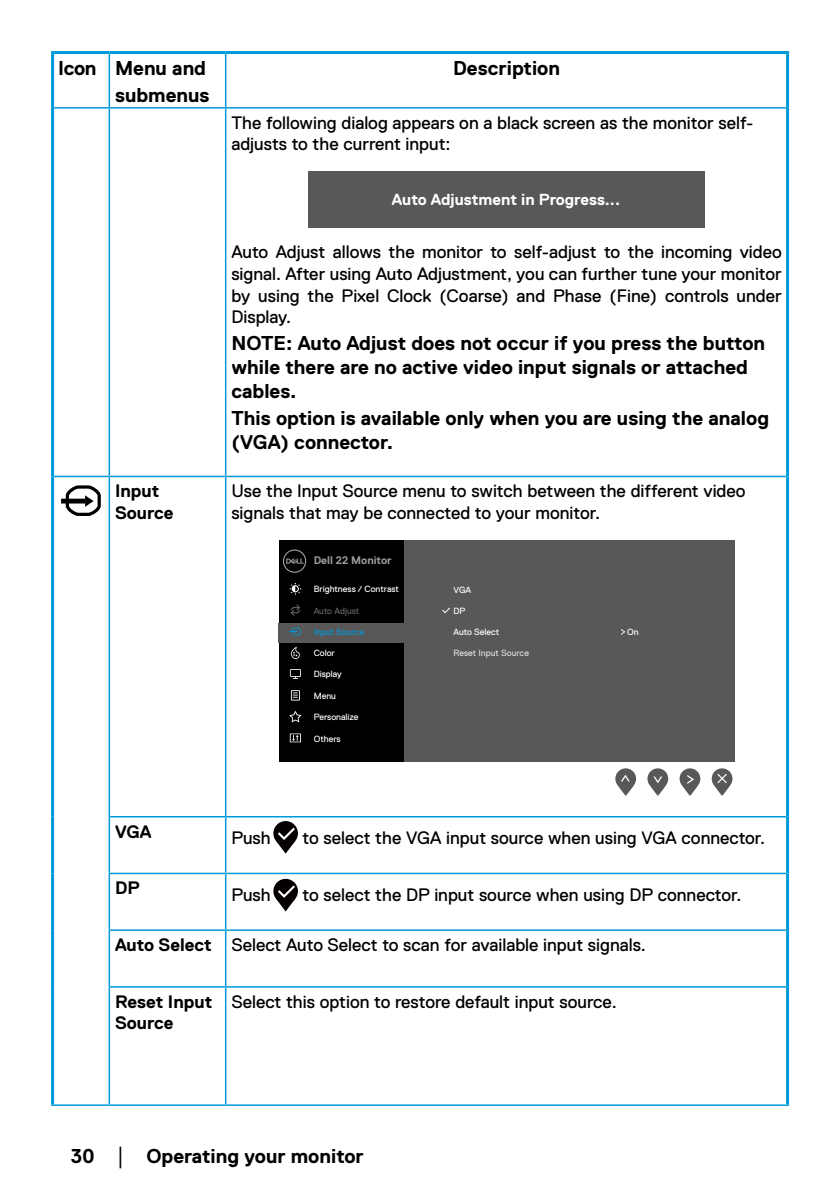
<style>
.page{position:relative;width:840px;height:1191px;background:#fff}
.page>*{position:absolute;margin:0;border:0;box-sizing:border-box;transform-origin:0 0}
.Note{font:700 20px/24px "Dell Replica";color:#000}
.Callout_Head_10_12{font:700 20px "Dell Replica";color:#000}
.Paragraph_9_10_8{font:18px/21.6px "Dell Replica";color:#000}
.Callout_Head_9_10_8{font:700 18px/21.6px "Dell Replica";color:#000}
.t1{font:700 16px "Dell Replica";color:#fff}
.t2{font:700 11px "Dell Replica";color:#9b9b9b}
.t3{font:9px "Dell Replica";color:#fff}
.t4{font:9px "Dell Replica";color:#dcdddd}
.t5{font:9px "Dell Replica";color:#0099d9}
.t6{font:9px "Dell Replica";color:#646464}
.s1{font-family:"Times New Roman";font-weight:400;font-size:18px}
</style>
<div class="page">
<hr style="left:54px;top:107px;width:55px;height:2px;background:#0099d9">
<hr style="left:109px;top:107px;width:116px;height:2px;background:#0099d9">
<hr style="left:225px;top:107px;width:560px;height:2px;background:#0099d9">
<hr style="left:54px;top:476px;width:55px;height:1px;background:#0099d9">
<hr style="left:109px;top:476px;width:116px;height:1px;background:#0099d9">
<hr style="left:225px;top:476px;width:560px;height:1px;background:#0099d9">
<hr style="left:108px;top:816px;width:117px;height:1px;background:#0099d9">
<hr style="left:225px;top:816px;width:560px;height:1px;background:#0099d9">
<hr style="left:108px;top:872px;width:117px;height:2px;background:#0099d9">
<hr style="left:225px;top:872px;width:560px;height:2px;background:#0099d9">
<hr style="left:108px;top:929px;width:117px;height:2px;background:#0099d9">
<hr style="left:225px;top:929px;width:560px;height:2px;background:#0099d9">
<hr style="left:108px;top:986px;width:117px;height:1px;background:#0099d9">
<hr style="left:225px;top:986px;width:560px;height:1px;background:#0099d9">
<hr style="left:51px;top:108px;width:3px;height:368px;background:#0099d9">
<hr style="left:51px;top:1104px;width:58px;height:2px;background:#0099d9">
<hr style="left:109px;top:1104px;width:116px;height:2px;background:#0099d9">
<hr style="left:225px;top:1104px;width:563px;height:2px;background:#0099d9">
<hr style="left:51px;top:51px;width:58px;height:3px;background:#0099d9">
<hr style="left:109px;top:51px;width:116px;height:3px;background:#0099d9">
<hr style="left:225px;top:51px;width:563px;height:3px;background:#0099d9">
<hr style="left:51px;top:476px;width:3px;height:340px;background:#0099d9">
<hr style="left:785px;top:476px;width:3px;height:340px;background:#0099d9">
<hr style="left:51px;top:816px;width:3px;height:57px;background:#0099d9">
<hr style="left:785px;top:816px;width:3px;height:57px;background:#0099d9">
<hr style="left:51px;top:873px;width:3px;height:57px;background:#0099d9">
<hr style="left:785px;top:873px;width:3px;height:57px;background:#0099d9">
<hr style="left:51px;top:930px;width:3px;height:57px;background:#0099d9">
<hr style="left:785px;top:930px;width:3px;height:57px;background:#0099d9">
<hr style="left:51px;top:987px;width:3px;height:117px;background:#0099d9">
<hr style="left:785px;top:987px;width:3px;height:117px;background:#0099d9">
<hr style="left:51px;top:54px;width:3px;height:54px;background:#0099d9">
<hr style="left:785px;top:54px;width:3px;height:54px;background:#0099d9">
<hr style="left:785px;top:108px;width:3px;height:368px;background:#0099d9">
<hr style="left:108px;top:109px;width:2px;height:367px;background:#0099d9">
<hr style="left:108px;top:477px;width:2px;height:339px;background:#0099d9">
<hr style="left:108px;top:817px;width:2px;height:55px;background:#0099d9">
<hr style="left:108px;top:874px;width:2px;height:55px;background:#0099d9">
<hr style="left:108px;top:931px;width:2px;height:55px;background:#0099d9">
<hr style="left:108px;top:987px;width:2px;height:117px;background:#0099d9">
<hr style="left:108px;top:54px;width:2px;height:53px;background:#0099d9">
<hr style="left:225px;top:109px;width:1px;height:367px;background:#0099d9">
<hr style="left:225px;top:477px;width:1px;height:339px;background:#0099d9">
<hr style="left:225px;top:817px;width:1px;height:55px;background:#0099d9">
<hr style="left:225px;top:874px;width:1px;height:55px;background:#0099d9">
<hr style="left:225px;top:931px;width:1px;height:55px;background:#0099d9">
<hr style="left:225px;top:987px;width:1px;height:117px;background:#0099d9">
<hr style="left:225px;top:54px;width:1px;height:53px;background:#0099d9">
<div style="left:308px;top:171px;width:396px;height:57px;background:#595757"></div>
<div style="left:61px;top:498px;width:24px;height:5px;background:#000"></div>
<svg style="left:64px;top:485px;width:37px;height:31px"></svg>
<svg style="left:679px;top:768px;width:21px;height:28px"></svg>
<svg style="left:711px;top:768px;width:21px;height:28px"></svg>
<svg style="left:647px;top:768px;width:20px;height:28px"></svg>
<svg style="left:615px;top:768px;width:20px;height:28px"></svg>
<div style="left:278px;top:540px;width:456px;height:222px;background:#595757"></div>
<div style="left:278px;top:540px;width:125px;height:222px;background:#000"></div>
<div style="left:278px;top:623px;width:125px;height:20px;background:#595757"></div>
<svg style="left:283px;top:549px;width:23px;height:24px"></svg>
<svg style="left:289px;top:583px;width:12px;height:11px"></svg>
<svg style="left:290px;top:604px;width:10px;height:11px"></svg>
<svg style="left:291px;top:646px;width:8px;height:13px"></svg>
<svg style="left:290px;top:669px;width:11px;height:10px"></svg>
<svg style="left:291px;top:690px;width:9px;height:10px"></svg>
<svg style="left:289px;top:711px;width:12px;height:11px"></svg>
<svg style="left:290px;top:733px;width:11px;height:9px"></svg>
<svg style="left:289px;top:627px;width:12px;height:8px"></svg>
<svg style="left:621px;top:629px;width:4px;height:6px"></svg>
<svg style="left:442px;top:607px;width:8px;height:6px"></svg>
<svg style="left:273px;top:821px;width:25px;height:24px"></svg>
<svg style="left:275px;top:825px;width:22px;height:28px"></svg>
<svg style="left:273px;top:879px;width:25px;height:24px"></svg>
<svg style="left:275px;top:883px;width:22px;height:28px"></svg>
<p class="Callout_Head_10_12" style="left:58px;top:57px;width:40px">Icon</p>
<p class="Callout_Head_10_12" style="left:115px;top:57px;width:92px">Menu and</p>
<p class="Callout_Head_10_12" style="left:115px;top:84px;width:96px">submenus</p>
<p class="Callout_Head_10_12" style="left:453px;top:57px;width:108px">Description</p>
<p class="Paragraph_9_10_8" style="left:231px;top:112px;width:523px">The following dialog appears on a black screen as the monitor self&shy;adjusts to the current input:</p>
<p class="t1" style="left:392px;top:191px;width:229px">Auto Adjustment in Progress...</p>
<p class="Paragraph_9_10_8" style="left:231px;top:241px;width:551px;text-align:justify">Auto Adjust allows the monitor to self-adjust to the incoming video signal. After using Auto Adjustment, you can further tune your monitor by using the Pixel Clock (Coarse) and Phase (Fine) controls under Display.</p>
<p class="Note" style="left:231px;top:331px;width:535px">NOTE: Auto Adjust does not occur if you press the button while there are no active video input signals or attached cables.</p>
<p class="Note" style="left:231px;top:406px;width:539px">This option is available only when you are using the analog (VGA) connector.</p>
<p class="Callout_Head_9_10_8" style="left:115px;top:480px;width:60px">Input<br>Source</p>
<p class="Paragraph_9_10_8" style="left:231px;top:480px;width:515px">Use the Input Source menu to switch between the different video signals that may be connected to your monitor.</p>
<p class="t2" style="left:313px;top:554px;width:79px">Dell 22 Monitor</p>
<p class="t3" style="left:313px;top:584px;width:87px">Brightness / Contrast</p>
<p class="t6" style="left:313px;top:605px;width:47px">Auto Adjust</p>
<p class="t5" style="left:313px;top:627px;width:52px">Input Source</p>
<p class="t3" style="left:313px;top:648px;width:23px">Color</p>
<p class="t3" style="left:453px;top:584px;width:19px">VGA</p>
<p class="t3" style="left:453px;top:605px;width:13px">DP</p>
<p class="t3" style="left:453px;top:627px;width:47px">Auto Select</p>
<p class="t4" style="left:453px;top:648px;width:77px">Reset Input Source</p>
<p class="t3" style="left:626px;top:627px;width:13px">On</p>
<p class="t3" style="left:313px;top:669px;width:29px">Display</p>
<p class="t3" style="left:313px;top:691px;width:24px">Menu</p>
<p class="t3" style="left:313px;top:712px;width:46px">Personalize</p>
<p class="t3" style="left:313px;top:733px;width:29px">Others</p>
<p class="Callout_Head_9_10_8" style="left:115px;top:820px;width:38px">VGA</p>
<p class="Paragraph_9_10_8" style="left:231px;top:827px;width:41px">Push</p>
<p class="Paragraph_9_10_8" style="left:302px;top:827px;width:464px">to select the VGA input source when using VGA connector.</p>
<p class="Callout_Head_9_10_8" style="left:115px;top:877px;width:26px">DP</p>
<p class="Paragraph_9_10_8" style="left:231px;top:883px;width:41px">Push</p>
<p class="Paragraph_9_10_8" style="left:302px;top:883px;width:440px">to select the DP input source when using DP connector.</p>
<p class="Callout_Head_9_10_8" style="left:115px;top:934px;width:98px">Auto Select</p>
<p class="Paragraph_9_10_8" style="left:231px;top:934px;width:416px">Select Auto Select to scan for available input signals.</p>
<p class="Callout_Head_9_10_8" style="left:115px;top:991px;width:99px">Reset Input<br>Source</p>
<p class="Paragraph_9_10_8" style="left:231px;top:991px;width:387px">Select this option to restore default input source.</p>
<p class="Note" style="left:71px;top:1144px;width:294px">30 <span class="s1">│</span> Operating your monitor</p>
</div>
